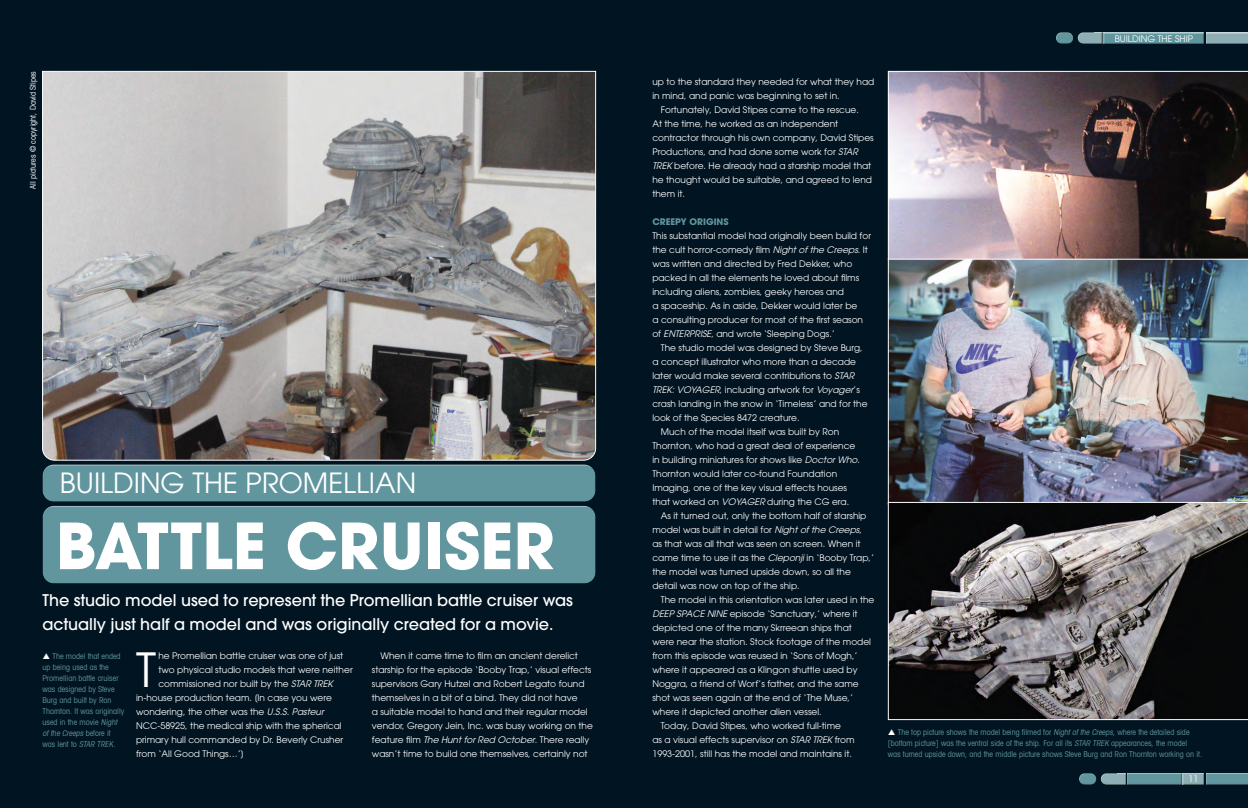
<style>
.page{position:relative;width:1248px;height:808px;background:#fff}
.page>*{position:absolute;margin:0;border:0;box-sizing:border-box;transform-origin:0 0}
.t1{font:700 63px "Avant Garde";color:#fff}
.t2{font:46.8px "Avant Garde";color:#fff}
.t3{font:27.7px "Avant Garde LT";color:#fff}
.t4{font:500 16px/24px "Avant Garde";color:#fff}
.t5{font:9px/14px "Avant Garde";color:#fff}
.t6{font:700 9px "Avant Garde";color:#61969e}
.t7{font:condensed 8px/11px "Avant Garde LT";color:#61969e}
.t8{font:condensed 8px "Avant Garde LT";color:#fff}
.s1{font-style:italic}
.s2{font-family:"Avant Garde LT";font-style:italic}
</style>
<div class="page">
<div style="left:0;top:0;width:1247px;height:808px;background:#001421"></div>
<div style="left:1099px;top:772px;width:27px;height:10px;background:#001421"></div>
<div style="left:1099px;top:773px;width:27px;height:12px;background:#231f20;opacity:.75"></div>
<div style="left:1126px;top:772px;width:56px;height:13px;background:#001421"></div>
<div style="left:1126px;top:773px;width:56px;height:12px;background:#61969e"></div>
<div style="left:1181px;top:772px;width:24px;height:13px;background:#001421"></div>
<div style="left:1181px;top:773px;width:24px;height:12px;background:#231f20;opacity:.75"></div>
<div style="left:1204px;top:772px;width:43px;height:13px;background:#001421"></div>
<div style="left:1204px;top:773px;width:43px;height:12px;background:#61969e"></div>
<div style="left:1078px;top:772px;width:19px;height:10px;background:#fff;opacity:.75"></div>
<div style="left:1078px;top:775px;width:20px;height:10px;background:#231f20;opacity:.75"></div>
<div style="left:1076px;top:31px;width:27px;height:10px;background:#001421"></div>
<div style="left:1076px;top:32px;width:27px;height:12px;background:#231f20;opacity:.75"></div>
<div style="left:1103px;top:31px;width:102px;height:13px;background:#001421"></div>
<div style="left:1103px;top:32px;width:102px;height:12px;background:#231f20;opacity:.75"></div>
<div style="left:1204px;top:31px;width:43px;height:13px;background:#001421"></div>
<div style="left:1204px;top:32px;width:43px;height:12px;background:#231f20;opacity:.75"></div>
<div style="left:1055px;top:31px;width:18px;height:10px;background:#fff;opacity:.75"></div>
<div style="left:1055px;top:34px;width:19px;height:10px;background:#231f20;opacity:.75"></div>
<img style="left:42px;top:70px;width:554px;height:391px">
<div style="left:42px;top:504px;width:554px;height:74px;background:#fff;opacity:.75"></div>
<div style="left:42px;top:510px;width:555px;height:74px;background:#61969e"></div>
<div style="left:42px;top:463px;width:554px;height:33px;background:#fff;opacity:.75"></div>
<div style="left:42px;top:468px;width:555px;height:34px;background:#61969e"></div>
<img style="left:887px;top:71px;width:360px;height:188px">
<img style="left:887px;top:259px;width:360px;height:243px">
<svg style="left:887px;top:502px;width:360px;height:218px;background:#545252"></svg>
<svg style="left:43px;top:653px;width:7px;height:6px"></svg>
<svg style="left:888px;top:729px;width:7px;height:6px"></svg>
<p class="t8" style="left:28px;top:189px;width:119px;rotate:-90deg">All pictures © copyright, David Stipes</p>
<h3 class="t3" style="left:60px;top:467px;width:357px">BUILDING THE PROMELLIAN</h3>
<h1 class="t1" style="left:56px;top:505px;width:500px">BATTLE CRUISER</h1>
<h3 class="t4" style="left:43px;top:588px;width:532px">The studio model used to represent the Promellian battle cruiser was actually just half a model and was originally created for a movie.</h3>
<p class="t7" style="left:43px;top:650px;width:83px;text-indent:10px">The model that ended up being used as the<br>Promellian battle cruiser was designed by Steve<br>Burg and built by Ron<br>Thornton. It was originally used in the movie <span class="s1">Night of the Creeps</span> b e f o r e i t<br>wa s l e n t to <span class="s1">STAR TREK</span>.</p>
<h2 class="t2" style="left:136px;top:642px;width:21px">T</h2>
<p class="t5" style="left:158px;top:649px;width:186px">he Promellian battle cruiser was one of just</p>
<p class="t5" style="left:158px;top:663px;width:196px">two physical studio models that were neither</p>
<p class="t5" style="left:158px;top:677px;width:176px">commissioned nor built by the <span class="s2">STAR TREK</span></p>
<p class="t5" style="left:136px;top:691px;width:197px">in-house production team. [In case you were</p>
<p class="t5" style="left:136px;top:705px;width:189px">wondering, the other was the <span class="s2">U.S.S. Pasteur</span></p>
<p class="t5" style="left:136px;top:719px;width:207px">NCC-58925, the medical ship with the spherical</p>
<p class="t5" style="left:136px;top:733px;width:209px">primary hull commanded by Dr. Beverly Crusher</p>
<p class="t5" style="left:136px;top:747px;width:110px">from ‘All Good Things…’]</p>
<p class="t5" style="left:372px;top:649px;width:223px;text-indent:9px">When it came time to film an ancient derelict starship for the episode ‘Booby Trap,’ visual effects supervisors Gary Hutzel and Robert Legato found themselves in a bit of a bind. They did not have<br>a suitable model to hand and their regular model vendor, Gregory Jein, Inc. was busy working on the feature film <span class="s2">The Hunt for Red October</span>. There really wasn’t time to build one themselves, certainly not</p>
<p class="t5" style="left:1114px;top:32px;width:80px">BUILDING THE SHIP</p>
<p class="t5" style="left:652px;top:75px;width:223px">up to the standard they needed for what they had</p>
<p class="t5" style="left:652px;top:89px;width:189px">in mind, and panic was beginning to set in.</p>
<p class="t5" style="left:660px;top:103px;width:199px">Fortunately, David Stipes came to the rescue.</p>
<p class="t5" style="left:652px;top:117px;width:187px">At the time, he worked as an independent</p>
<p class="t5" style="left:652px;top:131px;width:223px">contractor through his own company, David Stipes</p>
<p class="t5" style="left:652px;top:145px;width:207px">Productions, and had done some work for <span class="s2">STAR</span></p>
<p class="t5" style="left:652px;top:159px;width:220px"><span class="s2">TREK</span> before. He already had a starship model that</p>
<p class="t5" style="left:652px;top:173px;width:221px">he thought would be suitable, and agreed to lend</p>
<p class="t5" style="left:652px;top:187px;width:34px">them it.</p>
<p class="t6" style="left:652px;top:216px;width:78px">CREEPY ORIGINS</p>
<p class="t5" style="left:652px;top:229px;width:220px">This substantial model had originally been build for the cult horror-comedy film <span class="s2">Night of the Creeps</span>. It was written and directed by Fred Dekker, who packed in all the elements he loved about films including aliens, zombies, geeky heroes and<br>a spaceship. As in aside, Dekker would later be<br>a consulting producer for most of the first season of <span class="s2">ENTERPRISE</span>, and wrote ‘Sleeping Dogs.’</p>
<p class="t5" style="left:660px;top:341px;width:203px">The studio model was designed by Steve Burg,</p>
<p class="t5" style="left:652px;top:355px;width:205px">a concept illustrator who more than a decade</p>
<p class="t5" style="left:652px;top:369px;width:203px">later would make several contributions to <span class="s2">STAR</span></p>
<p class="t5" style="left:652px;top:383px;width:209px"><span class="s2">TREK: VOYAGER</span>, including artwork for <span class="s2">Voyager</span>’s</p>
<p class="t5" style="left:652px;top:397px;width:217px">crash landing in the snow in ‘Timeless’ and for the</p>
<p class="t5" style="left:652px;top:411px;width:149px">look of the Species 8472 creature.</p>
<p class="t5" style="left:660px;top:425px;width:180px">Much of the model itself was built by Ron</p>
<p class="t5" style="left:652px;top:439px;width:204px">Thornton, who had a great deal of experience</p>
<p class="t5" style="left:652px;top:453px;width:209px">in building miniatures for shows like <span class="s2">Doctor Who</span>.</p>
<p class="t5" style="left:652px;top:467px;width:186px">Thornton would later co-found Foundation</p>
<p class="t5" style="left:652px;top:481px;width:196px">Imaging, one of the key visual effects houses</p>
<p class="t5" style="left:652px;top:495px;width:198px">that worked on <span class="s2">VOYAGER</span> during the CG era.</p>
<p class="t5" style="left:660px;top:509px;width:207px">As it turned out, only the bottom half of starship</p>
<p class="t5" style="left:652px;top:523px;width:211px">model was built in detail for <span class="s2">Night of the Creeps</span>,</p>
<p class="t5" style="left:652px;top:537px;width:210px">as that was all that was seen on screen. When it</p>
<p class="t5" style="left:652px;top:551px;width:223px">came time to use it as the <span class="s2">Cleponji</span> in ‘Booby Trap,’</p>
<p class="t5" style="left:652px;top:565px;width:200px">the model was turned upside down, so all the</p>
<p class="t5" style="left:652px;top:579px;width:149px">detail was now on top of the ship.</p>
<p class="t5" style="left:660px;top:593px;width:215px">The model in this orientation was later used in the</p>
<p class="t5" style="left:652px;top:607px;width:207px"><span class="s2">DEEP SPACE NINE</span> episode ‘Sanctuary,’ where it</p>
<p class="t5" style="left:652px;top:621px;width:201px">depicted one of the many Skrreean ships that</p>
<p class="t5" style="left:652px;top:635px;width:220px">were near the station. Stock footage of the model</p>
<p class="t5" style="left:652px;top:649px;width:207px">from this episode was reused in ‘Sons of Mogh,’</p>
<p class="t5" style="left:652px;top:663px;width:207px">where it appeared as a Klingon shuttle used by</p>
<p class="t5" style="left:652px;top:677px;width:208px">Noggra, a friend of Worf’s father, and the same</p>
<p class="t5" style="left:652px;top:691px;width:202px">shot was seen again at the end of ‘The Muse,’</p>
<p class="t5" style="left:652px;top:705px;width:171px">where it depicted another alien vessel.</p>
<p class="t5" style="left:660px;top:719px;width:181px">Today, David Stipes, who worked full-time</p>
<p class="t5" style="left:652px;top:733px;width:204px">as a visual effects supervisor on <span class="s2">STAR TREK</span> from</p>
<p class="t5" style="left:652px;top:747px;width:201px">1993-2001, still has the model and maintains it.</p>
<p class="t7" style="left:887px;top:726px;width:316px;text-indent:10px">The top picture shows the model being filmed for <span class="s1">Night of the Creeps</span>, where the detailed side [bottom picture] was the ventral side of the ship. For all its <span class="s1">STAR TREK</span> appearances, the model<br>was turned upside down, and the middle picture shows Steve Burg and Ron Thornton working on it.</p>
<p class="t5" style="left:1188px;top:772px;width:11px">11</p>
</div>
